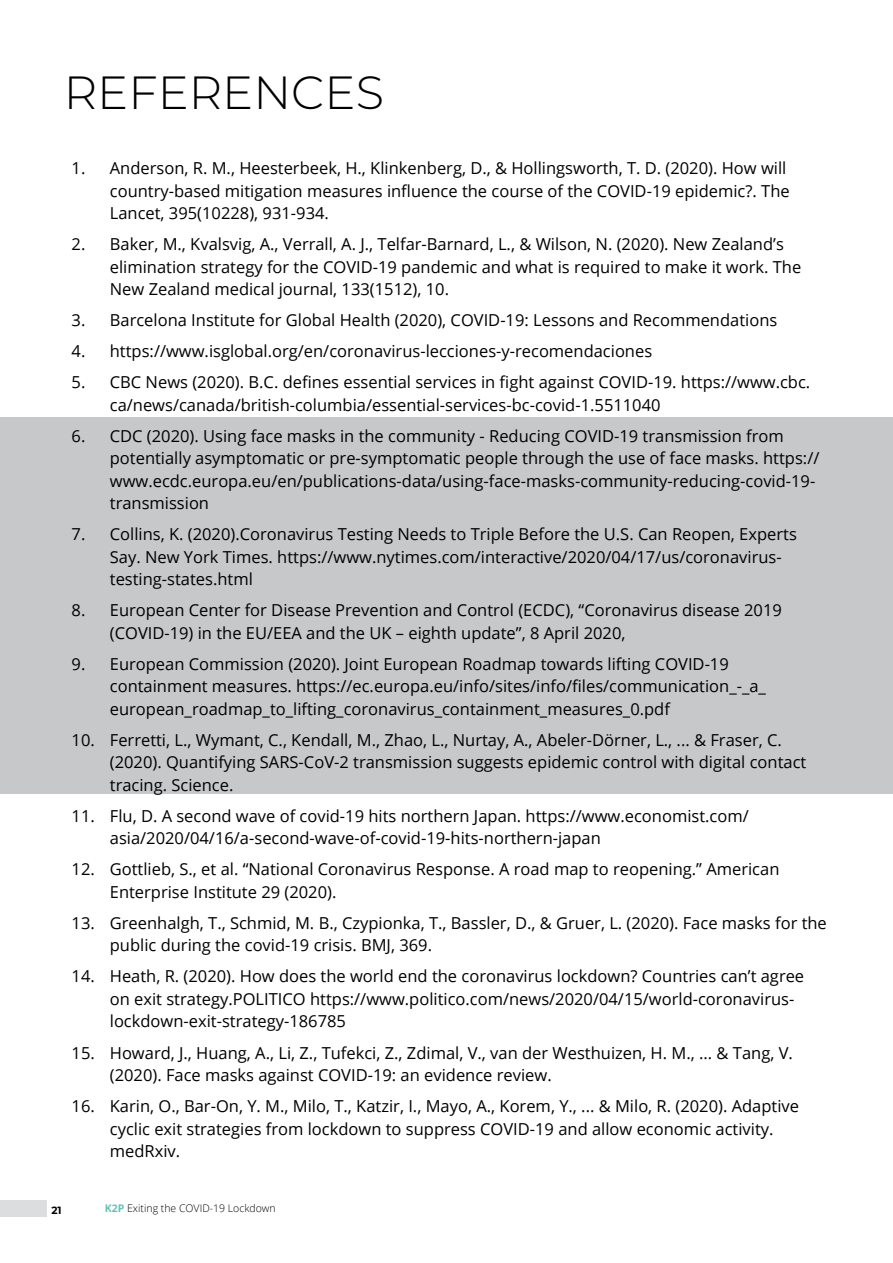
<style>
.page{position:relative;width:893px;height:1263px;background:#fff}
.page>*{position:absolute;margin:0;border:0;box-sizing:border-box;transform-origin:0 0}
.t1{font:300 46.5px "Montserrat";color:#000}
.t2{font:16.5px/22.5px "Open Sans";color:#000}
.t3{font:300 10.5px "Open Sans";color:#000}
.t4{font:700 10.5px "Montserrat";color:#000}
.s1{font-weight:700;color:#5ec4b6}
</style>
<div class="page">
<div style="left:0;top:1200px;width:47px;height:17px;background:#dcddde"></div>
<div style="left:0;top:418px;width:893px;height:376px;background:#c6c8c9"></div>
<h1 class="t1" style="left:64px;top:61px;width:322px">REFERENCES</h1>
<p class="t2" style="left:110px;top:157px;width:681px;text-indent:-38px">1. Anderson, R. M., Heesterbeek, H., Klinkenberg, D., &amp; Hollingsworth, T. D. (2020). How will country-based mitigation measures influence the course of the COVID-19 epidemic?. The<br>Lancet, 395(10228), 931-934.</p>
<p class="t2" style="left:110px;top:233px;width:693px;text-indent:-38px">2. Baker, M., Kvalsvig, A., Verrall, A. J., Telfar-Barnard, L., &amp; Wilson, N. (2020). New Zealand’s elimination strategy for the COVID-19 pandemic and what is required to make it work. The<br>New Zealand medical journal, 133(1512), 10.</p>
<p class="t2" style="left:72px;top:309px;width:707px">3. Barcelona Institute for Global Health (2020), COVID-19: Lessons and Recommendations</p>
<p class="t2" style="left:72px;top:340px;width:582px">4. https://www.isglobal.org/en/coronavirus-lecciones-y-recomendaciones</p>
<p class="t2" style="left:110px;top:371px;width:702px;text-indent:-38px">5. CBC News (2020). B.C. defines essential services in fight against COVID-19. https://www.cbc. ca/news/canada/british-columbia/essential-services-bc-covid-1.5511040</p>
<p class="t2" style="left:110px;top:424px;width:711px;text-indent:-38px">6. CDC (2020). Using face masks in the community - Reducing COVID-19 transmission from potentially asymptomatic or pre-symptomatic people through the use of face masks. https:// www.ecdc.europa.eu/en/publications-data/using-face-masks-community-reducing-covid-19- transmission</p>
<p class="t2" style="left:110px;top:523px;width:688px;text-indent:-38px">7. Collins, K. (2020).Coronavirus Testing Needs to Triple Before the U.S. Can Reopen, Experts<br>Say. New York Times. https://www.nytimes.com/interactive/2020/04/17/us/coronavirus&shy;testing-states.html</p>
<p class="t2" style="left:110px;top:599px;width:674px;text-indent:-38px">8. European Center for Disease Prevention and Control (ECDC), “Coronavirus disease 2019 (COVID-19) in the EU/EEA and the UK – eighth update”, 8 April 2020,</p>
<p class="t2" style="left:110px;top:652px;width:658px;text-indent:-38px">9. European Commission (2020). Joint European Roadmap towards lifting COVID-19 containment measures. https://ec.europa.eu/info/sites/info/files/communication_-_a_ european_roadmap_to_lifting_coronavirus_containment_measures_0.pdf</p>
<p class="t2" style="left:110px;top:728px;width:698px;text-indent:-38px">10. Ferretti, L., Wymant, C., Kendall, M., Zhao, L., Nurtay, A., Abeler-Dörner, L., ... &amp; Fraser, C. (2020). Quantifying SARS-CoV-2 transmission suggests epidemic control with digital contact tracing. Science.</p>
<p class="t2" style="left:110px;top:804px;width:640px;text-indent:-38px">11. Flu, D. A second wave of covid-19 hits northern Japan. https://www.economist.com/ asia/2020/04/16/a-second-wave-of-covid-19-hits-northern-japan</p>
<p class="t2" style="left:110px;top:858px;width:671px;text-indent:-38px">12. Gottlieb, S., et al. “National Coronavirus Response. A road map to reopening.” American<br>Enterprise Institute 29 (2020).</p>
<p class="t2" style="left:110px;top:911px;width:718px;text-indent:-38px">13. Greenhalgh, T., Schmid, M. B., Czypionka, T., Bassler, D., &amp; Gruer, L. (2020). Face masks for the public during the covid-19 crisis. BMJ, 369.</p>
<p class="t2" style="left:110px;top:965px;width:696px;text-indent:-38px">14. Heath, R. (2020). How does the world end the coronavirus lockdown? Countries can’t agree on exit strategy.POLITICO https://www.politico.com/news/2020/04/15/world-coronavirus&shy;lockdown-exit-strategy-186785</p>
<p class="t2" style="left:110px;top:1041px;width:685px;text-indent:-38px">15. Howard, J., Huang, A., Li, Z., Tufekci, Z., Zdimal, V., van der Westhuizen, H. M., ... &amp; Tang, V. (2020). Face masks against COVID-19: an evidence review.</p>
<p class="t2" style="left:110px;top:1094px;width:691px;text-indent:-38px">16. Karin, O., Bar-On, Y. M., Milo, T., Katzir, I., Mayo, A., Korem, Y., ... &amp; Milo, R. (2020). Adaptive cyclic exit strategies from lockdown to suppress COVID-19 and allow economic activity. medRxiv.</p>
<p class="t4" style="left:51px;top:1203px;width:12px">21</p>
<p class="t3" style="left:105px;top:1201px;width:172px"><span class="s1">K2P</span> Exiting the COVID-19 Lockdown</p>
</div>
